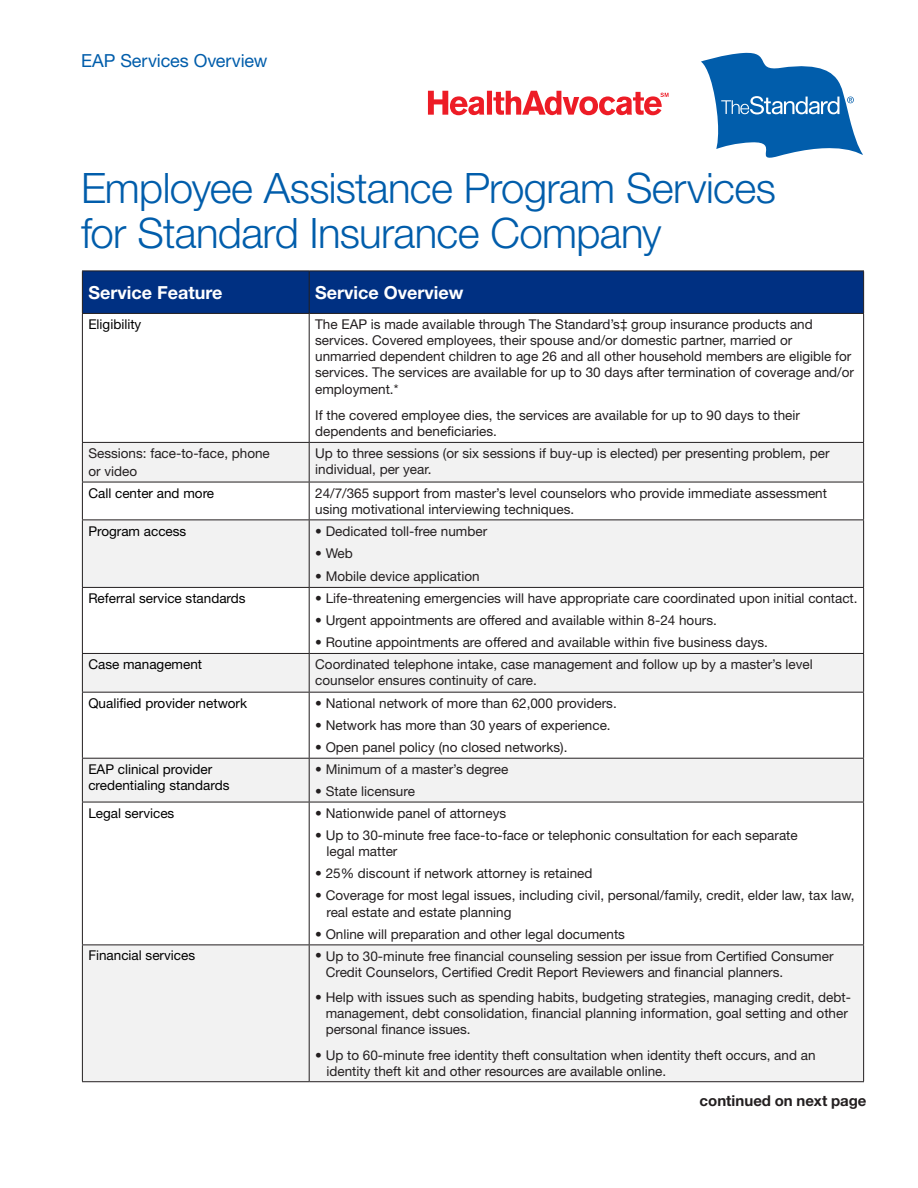
<style>
.page{position:relative;width:918px;height:1188px;background:#fff}
.page>*{position:absolute;margin:0;border:0;box-sizing:border-box;transform-origin:0 0}
.t1{font:300 42px/45px "Helvetica Neue LT Std";letter-spacing:-.015em;color:#015dab}
.t2{font:700 18px "Helvetica Neue LT Std";color:#fff}
.t3{font:18px "Helvetica Neue LT Std";letter-spacing:-.005em;color:#015dab}
.t4{font:700 15px "Helvetica Neue LT Std";color:#231f20}
.t5{font:13.5px/16.2px "Helvetica Neue LT Std";color:#231f20}
.t6{font:13.5px/16.2px "Helvetica Neue LT Std";color:#000}
</style>
<div class="page">
<div style="left:83px;top:272px;width:780px;height:41px;background:#003082"></div>
<svg style="left:83px;top:443px;width:780px;height:638px;fill:#f2f2f2"></svg>
<svg style="left:83px;top:588px;width:780px;height:65px"></svg>
<svg style="left:83px;top:693px;width:780px;height:252px"></svg>
<hr style="left:82px;top:271px;width:227px;height:1px;background:#231f20">
<hr style="left:82px;top:271px;width:1px;height:42px;background:#231f20">
<hr style="left:309px;top:271px;width:555px;height:1px;background:#231f20">
<hr style="left:309px;top:271px;width:1px;height:42px;background:#231f20">
<hr style="left:863px;top:271px;width:1px;height:42px;background:#231f20">
<hr style="left:82px;top:314px;width:1px;height:128px;background:#231f20">
<hr style="left:309px;top:314px;width:1px;height:128px;background:#231f20">
<hr style="left:863px;top:314px;width:1px;height:128px;background:#231f20">
<hr style="left:82px;top:443px;width:1px;height:39px;background:#231f20">
<hr style="left:309px;top:443px;width:1px;height:39px;background:#231f20">
<hr style="left:863px;top:443px;width:1px;height:39px;background:#231f20">
<hr style="left:82px;top:482px;width:227px;height:1px;background:#231f20">
<hr style="left:82px;top:482px;width:1px;height:38px;background:#231f20">
<hr style="left:309px;top:482px;width:555px;height:1px;background:#231f20">
<hr style="left:309px;top:482px;width:1px;height:38px;background:#231f20">
<hr style="left:863px;top:482px;width:1px;height:38px;background:#231f20">
<hr style="left:82px;top:520px;width:227px;height:1px;background:#231f20">
<hr style="left:82px;top:520px;width:1px;height:67px;background:#231f20">
<hr style="left:309px;top:520px;width:555px;height:1px;background:#231f20">
<hr style="left:309px;top:520px;width:1px;height:67px;background:#231f20">
<hr style="left:863px;top:520px;width:1px;height:67px;background:#231f20">
<hr style="left:82px;top:587px;width:227px;height:1px;background:#231f20">
<hr style="left:82px;top:588px;width:1px;height:65px;background:#231f20">
<hr style="left:309px;top:587px;width:555px;height:1px;background:#231f20">
<hr style="left:309px;top:588px;width:1px;height:65px;background:#231f20">
<hr style="left:863px;top:588px;width:1px;height:65px;background:#231f20">
<hr style="left:82px;top:654px;width:1px;height:38px;background:#231f20">
<hr style="left:309px;top:654px;width:1px;height:38px;background:#231f20">
<hr style="left:863px;top:654px;width:1px;height:38px;background:#231f20">
<hr style="left:82px;top:693px;width:1px;height:65px;background:#231f20">
<hr style="left:309px;top:693px;width:1px;height:65px;background:#231f20">
<hr style="left:863px;top:693px;width:1px;height:65px;background:#231f20">
<hr style="left:82px;top:759px;width:1px;height:43px;background:#231f20">
<hr style="left:309px;top:759px;width:1px;height:43px;background:#231f20">
<hr style="left:863px;top:759px;width:1px;height:43px;background:#231f20">
<hr style="left:82px;top:802px;width:1px;height:143px;background:#231f20">
<hr style="left:309px;top:802px;width:1px;height:143px;background:#231f20">
<hr style="left:863px;top:802px;width:1px;height:143px;background:#231f20">
<hr style="left:82px;top:945px;width:227px;height:1px;background:#231f20">
<hr style="left:82px;top:945px;width:1px;height:136px;background:#231f20">
<hr style="left:309px;top:945px;width:555px;height:1px;background:#231f20">
<hr style="left:309px;top:945px;width:1px;height:136px;background:#231f20">
<hr style="left:863px;top:945px;width:1px;height:136px;background:#231f20">
<hr style="left:82px;top:442px;width:227px;height:1px;background:#231f20">
<hr style="left:309px;top:442px;width:555px;height:1px;background:#231f20">
<hr style="left:82px;top:758px;width:227px;height:1px;background:#231f20">
<hr style="left:309px;top:758px;width:555px;height:1px;background:#231f20">
<hr style="left:82px;top:313px;width:227px;height:1px;background:#231f20">
<hr style="left:309px;top:313px;width:555px;height:1px;background:#231f20">
<hr style="left:82px;top:802px;width:227px;height:1px;background:#231f20">
<hr style="left:309px;top:802px;width:555px;height:1px;background:#231f20">
<hr style="left:82px;top:653px;width:227px;height:1px;background:#231f20">
<hr style="left:309px;top:653px;width:555px;height:1px;background:#231f20">
<hr style="left:82px;top:692px;width:227px;height:1px;background:#231f20">
<hr style="left:309px;top:692px;width:555px;height:1px;background:#231f20">
<hr style="left:82px;top:1081px;width:227px;height:1px;background:#231f20">
<hr style="left:309px;top:1081px;width:555px;height:1px;background:#231f20">
<svg style="left:428px;top:91px;width:241px;height:24px"></svg>
<svg style="left:701px;top:53px;width:162px;height:105px"></svg>
<p class="t3" style="left:81px;top:50px;width:188px">EAP Services Overview</p>
<h1 class="t1" style="left:81px;top:164px;width:696px">Employee Assistance Program Services for Standard Insurance Company</h1>
<p class="t2" style="left:88px;top:281px;width:136px">Service Feature</p>
<p class="t2" style="left:315px;top:281px;width:150px">Service Overview</p>
<p class="t6" style="left:88px;top:316px;width:54px">Eligibility</p>
<p class="t5" style="left:315px;top:316px;width:540px">The EAP is made available through The Standard’s‡ group insurance products and services. Covered employees, their spouse and/or domestic partner, married or unmarried dependent children to age 26 and all other household members are eligible for services. The services are available for up to 30 days after termination of coverage and/or employment.*</p>
<p class="t5" style="left:315px;top:407px;width:486px">If the covered employee dies, the services are available for up to 90 days to their dependents and beneficiaries.</p>
<p class="t5" style="left:88px;top:444px;width:183px;line-height:18px">Sessions: face-to-face, phone or video</p>
<p class="t5" style="left:315px;top:445px;width:516px">Up to three sessions (or six sessions if buy-up is elected) per presenting problem, per individual, per year.</p>
<p class="t6" style="left:88px;top:485px;width:127px">Call center and more</p>
<p class="t5" style="left:315px;top:485px;width:513px">24/7/365 support from master’s level counselors who provide immediate assessment using motivational interviewing techniques.</p>
<p class="t6" style="left:88px;top:522px;width:100px">Program access</p>
<p class="t5" style="left:315px;top:522px;width:174px">• Dedicated toll-free number</p>
<p class="t5" style="left:315px;top:545px;width:39px">• Web</p>
<p class="t5" style="left:315px;top:568px;width:166px">• Mobile device application</p>
<p class="t6" style="left:88px;top:590px;width:159px">Referral service standards</p>
<p class="t5" style="left:315px;top:590px;width:544px">• Life-threatening emergencies will have appropriate care coordinated upon initial contact.</p>
<p class="t5" style="left:315px;top:612px;width:403px">• Urgent appointments are offered and available within 8-24 hours.</p>
<p class="t5" style="left:315px;top:634px;width:454px">• Routine appointments are offered and available within five business days.</p>
<p class="t6" style="left:88px;top:656px;width:115px">Case management</p>
<p class="t5" style="left:315px;top:656px;width:499px">Coordinated telephone intake, case management and follow up by a master’s level counselor ensures continuity of care.</p>
<p class="t6" style="left:88px;top:695px;width:160px">Qualified provider network</p>
<p class="t5" style="left:315px;top:695px;width:303px">• National network of more than 62,000 providers.</p>
<p class="t5" style="left:315px;top:717px;width:297px">• Network has more than 30 years of experience.</p>
<p class="t5" style="left:315px;top:739px;width:254px">• Open panel policy (no closed networks).</p>
<p class="t6" style="left:88px;top:761px;width:143px">EAP clinical provider credentialing standards</p>
<p class="t5" style="left:315px;top:761px;width:195px">• Minimum of a master’s degree</p>
<p class="t5" style="left:315px;top:783px;width:101px">• State licensure</p>
<p class="t6" style="left:88px;top:805px;width:87px">Legal services</p>
<p class="t5" style="left:315px;top:805px;width:192px">• Nationwide panel of attorneys</p>
<p class="t5" style="left:326px;top:827px;width:473px;text-indent:-11px">• Up to 30-minute free face-to-face or telephonic consultation for each separate legal matter</p>
<p class="t5" style="left:315px;top:865px;width:279px">• 25% discount if network attorney is retained</p>
<p class="t5" style="left:326px;top:887px;width:530px;text-indent:-11px">• Coverage for most legal issues, including civil, personal/family, credit, elder law, tax law, real estate and estate planning</p>
<p class="t5" style="left:315px;top:926px;width:311px">• Online will preparation and other legal documents</p>
<p class="t6" style="left:88px;top:947px;width:108px">Financial services</p>
<p class="t5" style="left:326px;top:947px;width:509px;text-indent:-11px">• Up to 30-minute free financial counseling session per issue from Certified Consumer<br>Credit Counselors, Certified Credit Report Reviewers and financial planners.</p>
<p class="t5" style="left:326px;top:989px;width:527px;text-indent:-11px">• Help with issues such as spending habits, budgeting strategies, managing credit, debt&shy;management, debt consolidation, financial planning information, goal setting and other personal finance issues.</p>
<p class="t5" style="left:326px;top:1046px;width:491px;text-indent:-11px">• Up to 60-minute free identity theft consultation when identity theft occurs, and an identity theft kit and other resources are available online.</p>
<p class="t4" style="left:700px;top:1091px;width:168px">continued on next page</p>
</div>
